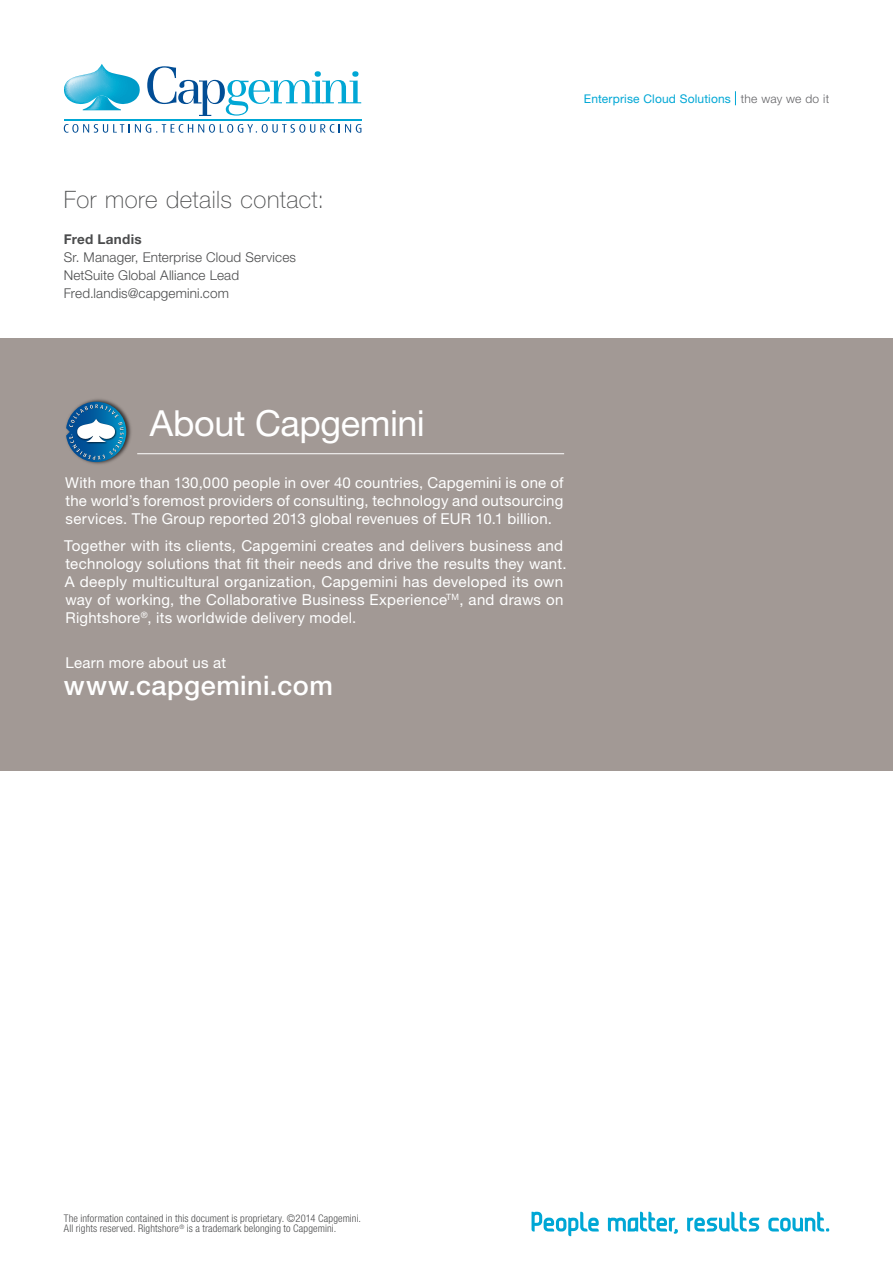
<style>
.page{position:relative;width:893px;height:1263px;background:#fff}
.page>*{position:absolute;margin:0;border:0;box-sizing:border-box;transform-origin:0 0}
.t1{font:36px "Helvetica Neue LT Std";letter-spacing:-.01em;color:#fff}
.t2{font:500 27px "Helvetica Neue LT Std";letter-spacing:.02em;color:#fff}
.t3{font:100 24px "Helvetica Neue LT Std";letter-spacing:.02em;color:#4b4c4d}
.t4{font:15px/18px "Helvetica Neue LT Std";letter-spacing:.015em;color:#fff;text-align:justify}
.t5{font:300 13.5px/18px "Helvetica Neue LT Std";letter-spacing:.01em;color:#4b4c4d}
.t6{font:700 13.5px "Helvetica Neue LT Std";letter-spacing:.02em;color:#4b4c4d}
.t7{font:12px "Helvetica Neue LT Std";letter-spacing:.015em;color:#00a7d5}
.t8{font:300 condensed 10.5px/10.5px "Helvetica Neue LT Std";letter-spacing:.015em;color:#4b4c4d}
.s1{font-weight:300;color:#636366}
</style>
<div class="page">
<svg style="left:64px;top:64px;width:76px;height:46px"></svg>
<svg style="left:147px;top:66px;width:214px;height:50px"></svg>
<svg style="left:64px;top:124px;width:297px;height:9px"></svg>
<hr style="left:64px;top:119px;width:297px;height:2px;background:#00a7d5">
<svg style="left:531px;top:1212px;width:68px;height:24px"></svg>
<svg style="left:608px;top:1212px;width:70px;height:22px"></svg>
<svg style="left:768px;top:1212px;width:61px;height:19px"></svg>
<svg style="left:687px;top:1212px;width:72px;height:19px"></svg>
<div style="left:0;top:339px;width:893px;height:432px;background:#a29995"></div>
<hr style="left:137px;top:453px;width:427px;height:1px;background:#fff">
<img style="left:85px;top:399px;width:46px;height:65px">
<svg style="left:66px;top:402px;width:60px;height:60px;background:#4f86aa"></svg>
<svg style="left:735px;top:91px;width:1px;height:14px"></svg>
<h3 class="t3" style="left:64px;top:186px;width:262px">For more details contact:</h3>
<p class="t6" style="left:64px;top:231px;width:79px">Fred Landis</p>
<p class="t5" style="left:64px;top:248px;width:234px">Sr. Manager, Enterprise Cloud Services<br>NetSuite Global Alliance Lead<br>Fred.landis@capgemini.com</p>
<p class="t7" style="left:584px;top:91px;width:247px">Enterprise Cloud Solutions <span class="s1">the way we do it</span></p>
<h1 class="t1" style="left:150px;top:402px;width:276px">About Capgemini</h1>
<p class="t4" style="left:65px;top:474px;width:500px">With more than 130,000 people in over 40 countries, Capgemini is one of the world’s foremost providers of consulting, technology and outsourcing services. The Group reported 2013 global revenues of EUR 10.1 billion.</p>
<p class="t4" style="left:64px;top:537px;width:504px;text-align:left">Together with its clients, Capgemini creates and delivers business and technology solutions that fit their needs and drive the results they want.<br>A deeply multicultural organization, Capgemini has developed its own way of working, the Collaborative Business Experience<sup>TM</sup>, and draws on Rightshore<sup>®</sup>, its worldwide delivery model.</p>
<p class="t4" style="left:66px;top:654px;width:162px">Learn more about us at</p>
<h2 class="t2" style="left:64px;top:670px;width:270px">www.capgemini.com</h2>
<p class="t8" style="left:64px;top:1212px;width:299px">The information contained in this document is proprietary. ©2014 Capgemini.<br>All rights reserved. Rightshore<sup>®</sup> is a trademark belonging to Capgemini.</p>
</div>
